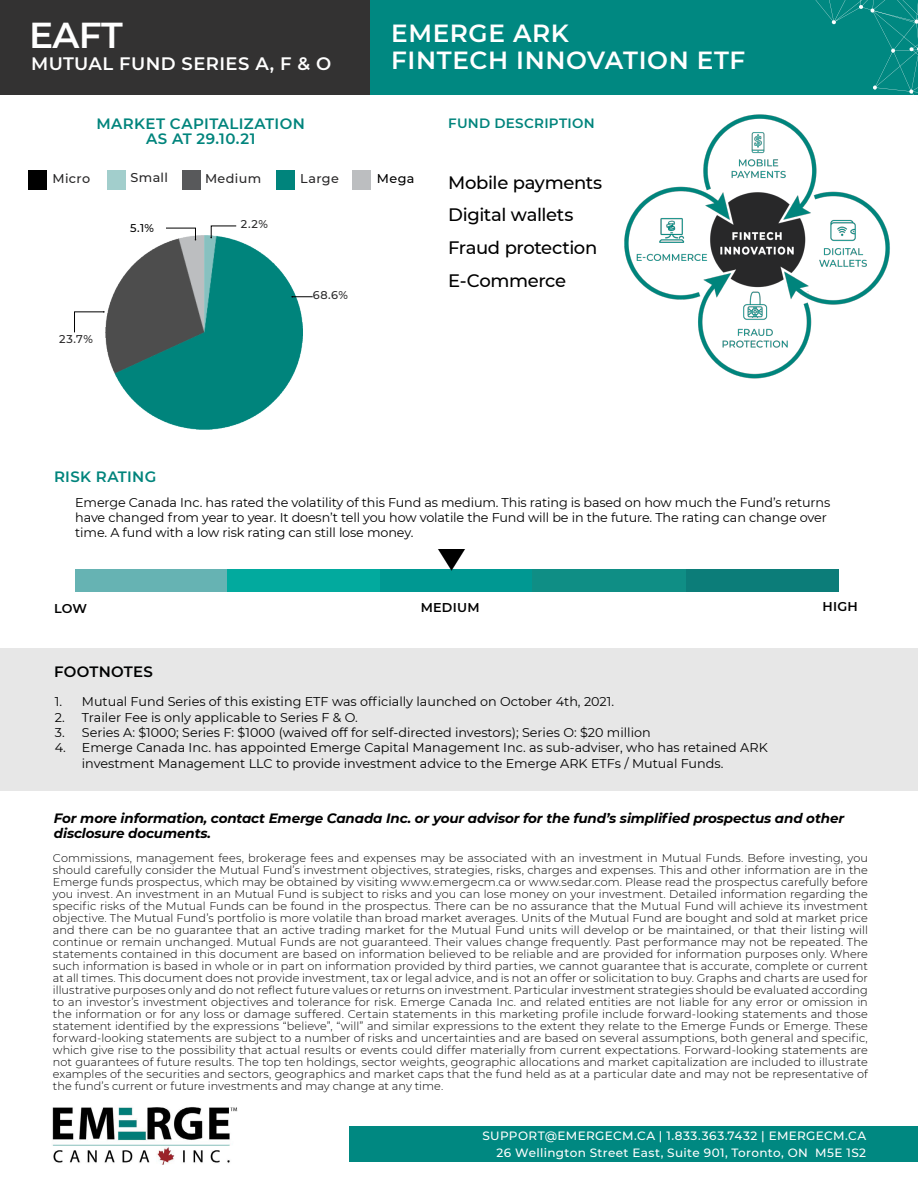
<style>
.page{position:relative;width:918px;height:1188px;background:#fff}
.page>*{position:absolute;margin:0;border:0;box-sizing:border-box;transform-origin:0 0}
.t1{font:600 36px "Montserrat";color:#fff}
.t2{font:600 24.75px/26.5px "Montserrat";letter-spacing:.025em;color:#fff}
.t3{font:500 18px/32.8px "Montserrat";letter-spacing:-.02em;color:#000}
.t4{font:600 18px "Montserrat";letter-spacing:.025em;color:#fff}
.t5{font:600 15px/15px "Montserrat";letter-spacing:.025em;color:#00847c;text-align:center}
.t6{font:600 15px "Montserrat";letter-spacing:.02em;color:#000101}
.t7{font:italic 700 13.5px/15px "Montserrat";letter-spacing:-.01em;color:#000}
.t8{font:600 13.5px "Montserrat";letter-spacing:.025em;color:#00847c}
.t9{font:12.75px/15px "Montserrat";color:#000}
.t10{font:500 12.75px "Montserrat";letter-spacing:.025em;color:#292829}
.t11{font:600 12.75px "Montserrat";letter-spacing:.02em;color:#000101}
.t12{font:500 12.75px "Montserrat";color:#000}
.t13{font:500 12px/16.5px "Montserrat";letter-spacing:.03em;color:#fff;text-align:right}
.t14{font:300 11.25px/12px "Montserrat";color:#000;text-align:justify}
.t15{font:500 11.25px "Montserrat";color:#292829}
.t16{font:500 11.25px "Montserrat";color:#000}
</style>
<div class="page">
<div style="left:0;top:649px;width:918px;height:142px;background:#e7e7e7"></div>
<div style="left:251px;top:0;width:667px;height:94px;background:#008881"></div>
<img style="left:52px;top:1107px;width:186px;height:58px">
<div style="left:350px;top:1126px;width:568px;height:35px;background:#008881"></div>
<div style="left:0;top:0;width:370px;height:94px;background:#333232"></div>
<div style="left:28px;top:170px;width:19px;height:19px;background:#000"></div>
<div style="left:108px;top:170px;width:18px;height:19px;background:#a2cecc"></div>
<div style="left:182px;top:170px;width:19px;height:19px;background:#58595b"></div>
<div style="left:276px;top:170px;width:19px;height:19px;background:#00847c"></div>
<div style="left:352px;top:170px;width:18px;height:19px;background:#bcbec0"></div>
<div style="left:75px;top:569px;width:153px;height:23px;background:#66b3b3"></div>
<div style="left:228px;top:569px;width:152px;height:23px;background:#02aa9e"></div>
<div style="left:380px;top:569px;width:153px;height:23px;background:#009892"></div>
<div style="left:532px;top:569px;width:163px;height:23px;background:#0f8e85"></div>
<div style="left:687px;top:569px;width:152px;height:23px;background:#0c7d79"></div>
<img style="left:438px;top:550px;width:27px;height:21px">
<svg style="left:815px;top:0;width:103px;height:95px"></svg>
<img style="left:106px;top:236px;width:197px;height:194px">
<svg style="left:166px;top:228px;width:30px;height:13px"></svg>
<svg style="left:210px;top:226px;width:27px;height:12px"></svg>
<svg style="left:74px;top:311px;width:31px;height:22px"></svg>
<svg style="left:291px;top:296px;width:22px;height:2px"></svg>
<img style="left:605px;top:93px;width:304px;height:286px">
<h1 class="t1" style="left:29px;top:10px;width:95px">EAFT</h1>
<h3 class="t4" style="left:31px;top:51px;width:302px">MUTUAL FUND SERIES A F, &amp; O</h3>
<h3 class="t5" style="left:97px;top:115px;width:210px">MARKET CAPITALIZATION<br>AS AT 29.10.21</h3>
<p class="t10" style="left:53px;top:170px;width:39px">Micro</p>
<p class="t10" style="left:131px;top:169px;width:39px">Small</p>
<p class="t10" style="left:205px;top:170px;width:58px">Medium</p>
<p class="t10" style="left:300px;top:170px;width:40px">Large</p>
<p class="t16" style="left:130px;top:220px;width:25px">5.1%</p>
<p class="t15" style="left:241px;top:217px;width:28px">2.2%</p>
<p class="t15" style="left:313px;top:288px;width:37px">68.6%</p>
<p class="t15" style="left:59px;top:331px;width:35px">23.7%</p>
<h2 class="t2" style="left:391px;top:19px;width:356px">EMERGE ARK<br>FINTECH INNOVATION ETF</h2>
<p class="t12" style="left:377px;top:170px;width:39px">Mega</p>
<p class="t8" style="left:448px;top:114px;width:148px">FUND DESCRIPTION</p>
<h3 class="t3" style="left:448px;top:165px;width:156px">Mobile payments<br>Digital wallets<br>Fraud protection<br>E-Commerce</h3>
<h3 class="t5" style="left:54px;top:469px;width:104px">RISK RATING</h3>
<p class="t9" style="left:75px;top:494px;width:756px">Emerge Canada Inc. has rated the volatility of this Fund as medium. This rating is based on how much the Fund s’ returns have changed from year to year It. doesn t’ tell you how volatile the Fund will be in the future. The rating can change over time A. fund with a low risk rating can still lose money.</p>
<p class="t11" style="left:54px;top:600px;width:35px">LOW</p>
<p class="t11" style="left:421px;top:599px;width:61px">MEDIUM</p>
<h3 class="t6" style="left:54px;top:661px;width:100px">FOOTNOTES</h3>
<p class="t9" style="left:82px;top:694px;width:534px">Mutual Fund Series of this existing ETF was officially launched on October 4th, 2021.</p>
<p class="t9" style="left:55px;top:694px;width:9px">1.</p>
<p class="t9" style="left:55px;top:709px;width:11px">2.</p>
<p class="t9" style="left:82px;top:709px;width:278px">Trailer Fee is only applicable to Series F &amp; O.</p>
<p class="t9" style="left:55px;top:725px;width:11px">3.</p>
<p class="t9" style="left:82px;top:725px;width:570px">Series A: $1000; Series F: $1000 (waived off for self-directed investors); Series O: $20 million</p>
<p class="t9" style="left:55px;top:740px;width:13px">4.</p>
<p class="t9" style="left:82px;top:740px;width:687px">Emerge Canada Inc. has appointed Emerge Capital Management Inc. as sub-adviser, who has retained ARK</p>
<p class="t9" style="left:82px;top:755px;width:643px">investment Management LLC to provide investment advice to the Emerge ARK ETFs / Mutual Funds.</p>
<p class="t11" style="left:822px;top:598px;width:37px">HIGH</p>
<p class="t7" style="left:54px;top:810px;width:792px">For more information, contact Emerge Canada Inc. or your advisor for the fund s’ simplified prospectus and other disclosure documents.</p>
<p class="t14" style="left:53px;top:852px;width:817px">Commissions, management fees, brokerage fees and expenses may be associated with an investment in Mutual Funds. Before investing, you should carefully consider the Mutual Fund s’ investment objectives, strategies, risks, charges and expenses. This and other information are in the Emerge funds prospectus, which may be obtained by visiting www.emergecm.ca or www.sedar.com. Please read the prospectus carefully before you invest. An investment in an Mutual Fund is subject to risks and you can lose money on your investment. Detailed information regarding the specific risks of the Mutual Funds can be found in the prospectus. There can be no assurance that the Mutual Fund will achieve its investment objective. The Mutual Fund s’ portfolio is more volatile than broad market averages. Units of the Mutual Fund are bought and sold at market price and there can be no guarantee that an active trading market for the Mutual Fund units will develop or be maintained, or that their listing will continue or remain unchanged. Mutual Funds are not guaranteed. Their values change frequently. Past performance may not be repeated. The statements contained in this document are based on information believed to be reliable and are provided for information purposes only. Where such information is based in whole or in part on information provided by third parties, we cannot guarantee that is accurate, complete or current at all times. This document does not provide investment, tax or legal advice, and is not an offer or solicitation to buy. Graphs and charts are used for illustrative purposes only and do not reflect future values or returns on investment. Particular investment strategies should be evaluated according to an investor s’ investment objectives and tolerance for risk. Emerge Canada Inc. and related entities are not liable for any error or omission in the information or for any loss or damage suffered. Certain statements in this marketing profile include forward-looking statements and those statement identified by the expressions “believe “, ” will” and similar expressions to the extent they relate to the Emerge Funds or Emerge. These forward-looking statements are subject to a number of risks and uncertainties and are based on several assumptions, both general and specific, which give rise to the possibility that actual results or events could differ materially from current expectations. Forward-looking statements are not guarantees of future results. The top ten holdings, sector weights, geographic allocations and market capitalization are included to illustrate examples of the securities and sectors, geographics and market caps that the fund held as at a particular date and may not be representative of the fund s’ current or future investments and may change at any time.</p>
<p class="t13" style="left:482px;top:1127px;width:385px">SUPPORT@EMERGECM.CA | 1.833.363.7432 | EMERGECM.CA<br>M 5 E S1 2</p>
<p class="t13" style="left:497px;top:1144px;width:313px">26 Wellington Street East, Suite 901, Toronto, ON</p>
</div>
